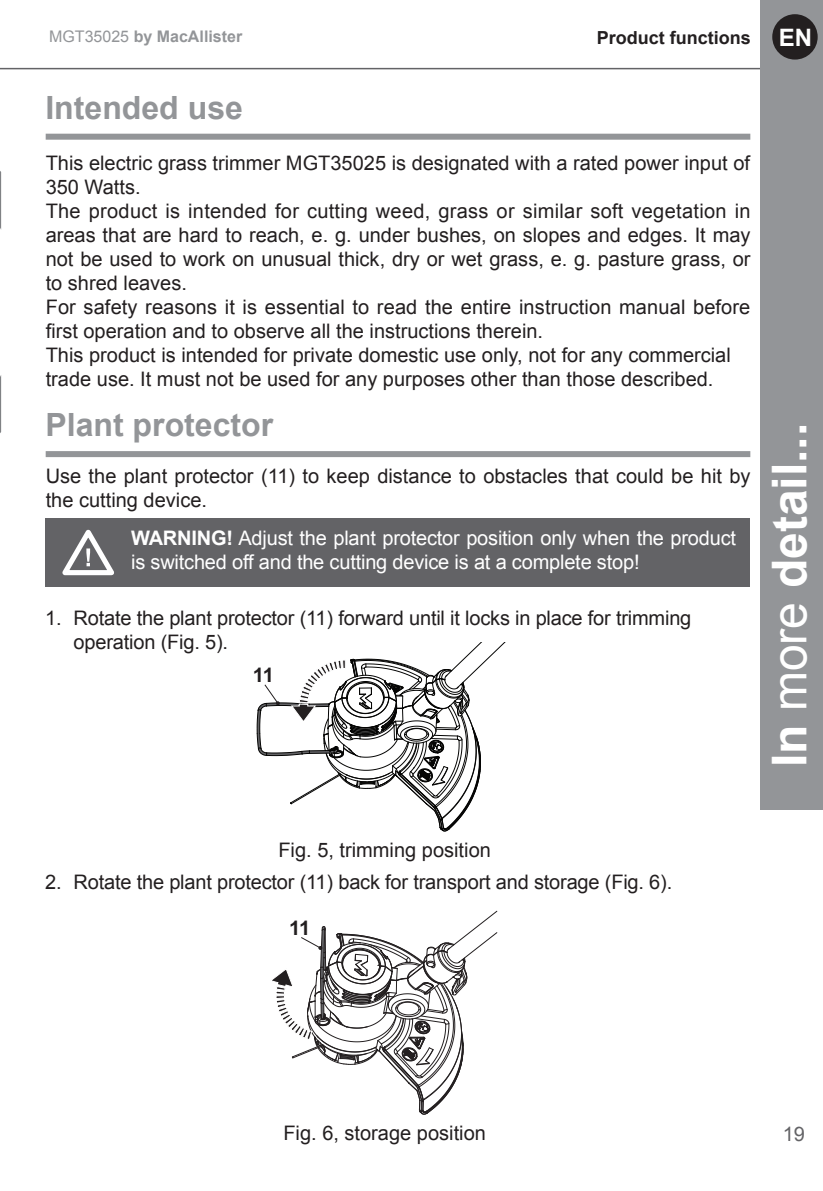
<style>
.page{position:relative;width:823px;height:1191px;background:#fff}
.page>*{position:absolute;margin:0;border:0;box-sizing:border-box;transform-origin:0 0}
.t1{font:700 48px "Arial";color:#fff}
.t2{font:700 32px "Arial";color:#939598}
.t3{font:700 24px "Arial";color:#fff}
.t4{font:20px/24px "Arial";color:#231f20}
.t5{font:20px/24px "Arial";letter-spacing:-.01em;color:#fff}
.t6{font:700 20px "Arial";color:#231f20}
.t7{font:20px "Arial";color:#636366}
.t8{font:700 18px "Arial";color:#231f20}
.t9{font:700 16px "Arial";color:#939598}
.s1{font-weight:400}
.s2{font-weight:700}
</style>
<div class="page">
<hr style="left:0;top:68px;width:772px;height:1px;background:#636366">
<div style="left:760px;top:0;width:62px;height:809px;background:#939598"></div>
<div style="left:771px;top:14px;width:46px;height:46px;background:#231f20;border-radius:50%"></div>
<svg style="left:0;top:171px;width:1px;height:262px"></svg>
<div style="left:46px;top:134px;width:703px;height:6px;background:#939598"></div>
<div style="left:46px;top:451px;width:703px;height:6px;background:#939598"></div>
<div style="left:45px;top:518px;width:704px;height:68px;background:#636366"></div>
<svg style="left:62px;top:529px;width:52px;height:47px"></svg>
<svg style="left:256px;top:642px;width:250px;height:189px"></svg>
<svg style="left:272px;top:910px;width:225px;height:204px"></svg>
<p class="t9" style="left:49px;top:25px;width:194px"><span class="s1">MGT35025</span> by MacAllister</p>
<p class="t2" style="left:45px;top:86px;width:199px">Intended use</p>
<p class="t8" style="left:596px;top:26px;width:156px">Product functions</p>
<p class="t4" style="left:46px;top:151px;width:705px">This electric grass trimmer MGT35025 is designated with a rated power input of</p>
<p class="t4" style="left:46px;top:175px;width:96px">350 Watts.</p>
<p class="t4" style="left:46px;top:199px;width:706px;text-align:justify">The product is intended for cutting weed, grass or similar soft vegetation in areas that are hard to reach, e. g. under bushes, on slopes and edges. It may not be used to work on unusual thick, dry or wet grass, e. g. pasture grass, or to shred leaves.</p>
<p class="t4" style="left:46px;top:295px;width:705px">For safety reasons it is essential to read the entire instruction manual before first operation and to observe all the instructions therein.</p>
<p class="t4" style="left:46px;top:343px;width:686px">This product is intended for private domestic use only, not for any commercial</p>
<p class="t4" style="left:46px;top:367px;width:669px">trade use. It must not be used for any purposes other than those described.</p>
<p class="t2" style="left:45px;top:404px;width:229px">Plant protector</p>
<p class="t4" style="left:46px;top:464px;width:706px">Use the plant protector (11) to keep distance to obstacles that could be hit by the cutting device.</p>
<p class="t5" style="left:131px;top:526px;width:606px"><span class="s2">WARNING!</span> Adjust the plant protector position only when the product is switched off and the cutting device is at a complete stop!</p>
<p class="t4" style="left:45px;top:606px;width:647px">1. Rotate the plant protector (11) forward until it locks in place for trimming</p>
<p class="t4" style="left:74px;top:630px;width:156px">operation (Fig. 5).</p>
<p class="t6" style="left:253px;top:663px;width:23px">11</p>
<p class="t3" style="left:778px;top:22px;width:35px">EN</p>
<h1 class="t1" style="left:757px;top:767px;width:346px;rotate:-90deg">In <span class="s1">more</span> detail...</h1>
<p class="t4" style="left:278px;top:838px;width:214px">Fig. 5, trimming position</p>
<p class="t4" style="left:45px;top:870px;width:628px">2. Rotate the plant protector (11) back for transport and storage (Fig. 6).</p>
<p class="t6" style="left:289px;top:916px;width:23px">11</p>
<p class="t4" style="left:283px;top:1121px;width:204px">Fig. 6, storage position</p>
<p class="t7" style="left:782px;top:1121px;width:24px">19</p>
</div>
